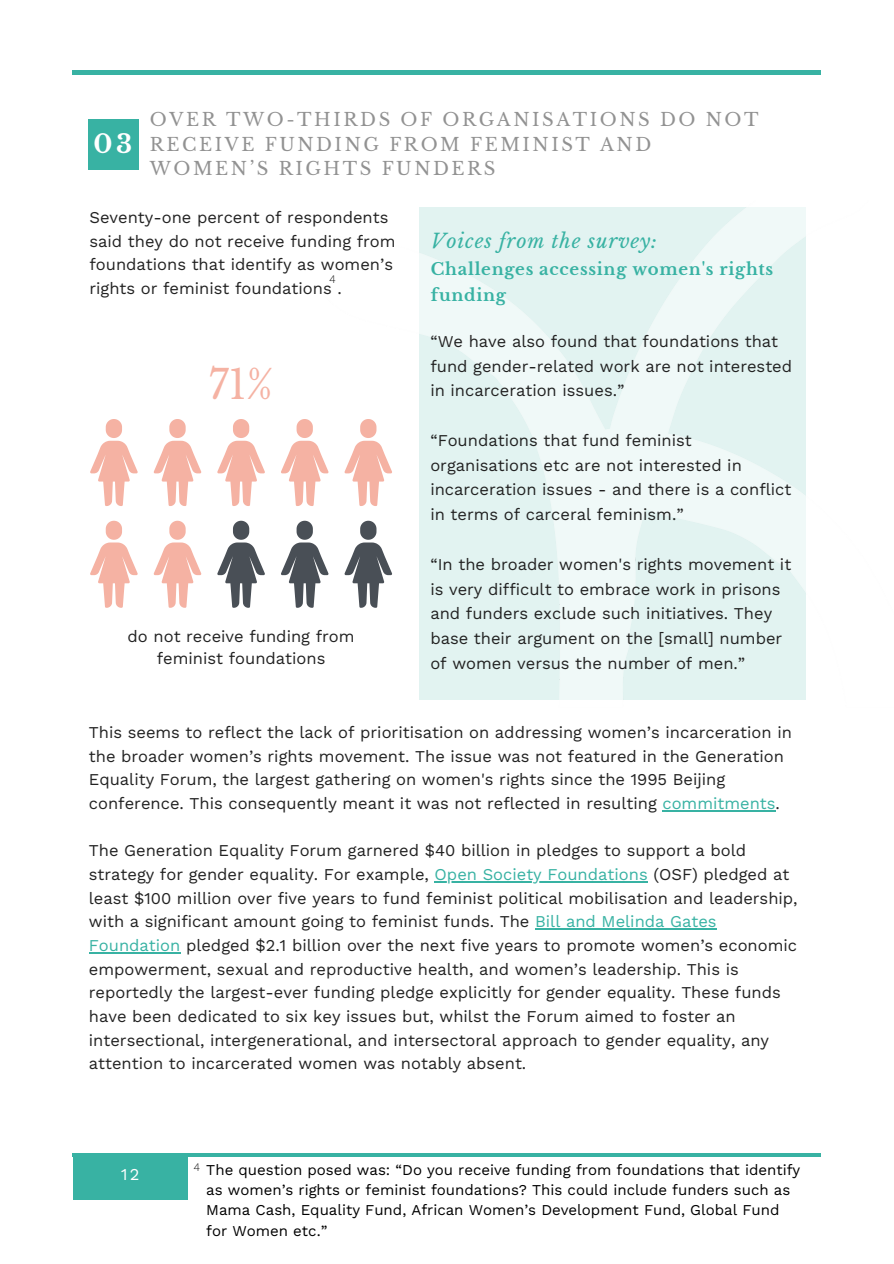
<style>
.page{position:relative;width:894px;height:1264px;background:#fff}
.page>*{position:absolute;margin:0;border:0;box-sizing:border-box;transform-origin:0 0}
.t1{font:39.9px "Libre Baskerville";color:#f5b2a3}
.t2{font:700 25.2px "Libre Baskerville";color:#fff}
.t3{font:italic 19.5px "Libre Baskerville";letter-spacing:.045em;color:#38b2a3}
.t4{font:18px/24.8px "Libre Baskerville";letter-spacing:.14em;color:#929292}
.t5{font:16.5px/23.7px "Work Sans";color:#222}
.t6{font:700 16.5px/26px "Libre Baskerville";letter-spacing:.045em;color:#38b2a3}
.t7{font:16.5px "Work Sans";color:#fff}
.t8{font:15px/20.2px "Work Sans";color:#000}
.t9{font:300 10.5px "Open Sans";color:#000}
.s1{color:#38b2a3}
</style>
<div class="page">
<hr style="left:72px;top:71px;width:748px;height:3px;background:#38b2a3">
<div style="left:88px;top:119px;width:50px;height:51px;background:#38b2a3"></div>
<hr style="left:662px;top:810px;width:113px;height:1px;background:#38b2a3">
<hr style="left:434px;top:881px;width:213px;height:1px;background:#38b2a3">
<hr style="left:535px;top:928px;width:181px;height:1px;background:#38b2a3">
<hr style="left:89px;top:952px;width:91px;height:1px;background:#38b2a3">
<svg style="left:90px;top:419px;width:302px;height:189px"></svg>
<svg style="left:217px;top:520px;width:175px;height:88px"></svg>
<div style="left:72px;top:1153px;width:115px;height:46px;background:#38b2a3"></div>
<hr style="left:72px;top:1153px;width:748px;height:3px;background:#38b2a3">
<h2 class="t2" style="left:94px;top:128px;width:40px">03</h2>
<p class="t4" style="left:150px;top:107px;width:610px">OVER TWO-THIRDS OF ORGANISATIONS DO NOT<br>RECEIVE FUNDING FROM FEMINIST AND<br>WOMEN’S RIGHTS FUNDERS</p>
<p class="t5" style="left:89px;top:205px;width:307px">Seventy-one percent of respondents said they do not receive funding from foundations that identify as women’s rights or feminist foundations .</p>
<p class="t9" style="left:329px;top:272px;width:7px">4</p>
<h1 class="t1" style="left:209px;top:360px;width:66px">71%</h1>
<p class="t5" style="left:128px;top:624px;width:228px;line-height:22.5px;text-align:center">do not receive funding from feminist foundations</p>
<p class="t3" style="left:431px;top:229px;width:228px">Voices from the survey:</p>
<p class="t6" style="left:431px;top:257px;width:344px">Challenges accessing women's rights funding</p>
<p class="t5" style="left:430px;top:329px;width:363px;line-height:24.8px">“We have also found that foundations that fund gender-related work are not interested in incarceration issues.”</p>
<p class="t5" style="left:430px;top:428px;width:362px;line-height:24.8px">“Foundations that fund feminist organisations etc are not interested in incarceration issues - and there is a conflict in terms of carceral feminism.”</p>
<p class="t5" style="left:430px;top:552px;width:362px;line-height:24.8px">“In the broader women's rights movement it is very difficult to embrace work in prisons and funders exclude such initiatives. They base their argument on the [small] number of women versus the number of men.”</p>
<p class="t5" style="left:89px;top:720px;width:704px">This seems to reflect the lack of prioritisation on addressing women’s incarceration in the broader women’s rights movement. The issue was not featured in the Generation Equality Forum, the largest gathering on women's rights since the 1995 Beijing conference. This consequently meant it was not reflected in resulting <span class="s1">commitments</span>.</p>
<p class="t5" style="left:89px;top:839px;width:710px">The Generation Equality Forum garnered $40 billion in pledges to support a bold strategy for gender equality. For example, <span class="s1">Open Society Foundations</span> (OSF) pledged at least $100 million over five years to fund feminist political mobilisation and leadership, with a significant amount going to feminist funds. The <span class="s1">Bill and Melinda Gates Foundation</span> pledged $2.1 billion over the next five years to promote women’s economic empowerment, sexual and reproductive health, and women’s leadership. This is reportedly the largest-ever funding pledge explicitly for gender equality. These funds have been dedicated to six key issues but, whilst the Forum aimed to foster an intersectional, intergenerational, and intersectoral approach to gender equality, any attention to incarcerated women was notably absent.</p>
<p class="t7" style="left:121px;top:1164px;width:20px">12</p>
<p class="t8" style="left:206px;top:1159px;width:595px;text-indent:-12px"><sup>4</sup> The question posed was: “Do you receive funding from foundations that identify as women’s rights or feminist foundations? This could include funders such as Mama Cash, Equality Fund, African Women’s Development Fund, Global Fund for Women etc.”</p>
</div>
